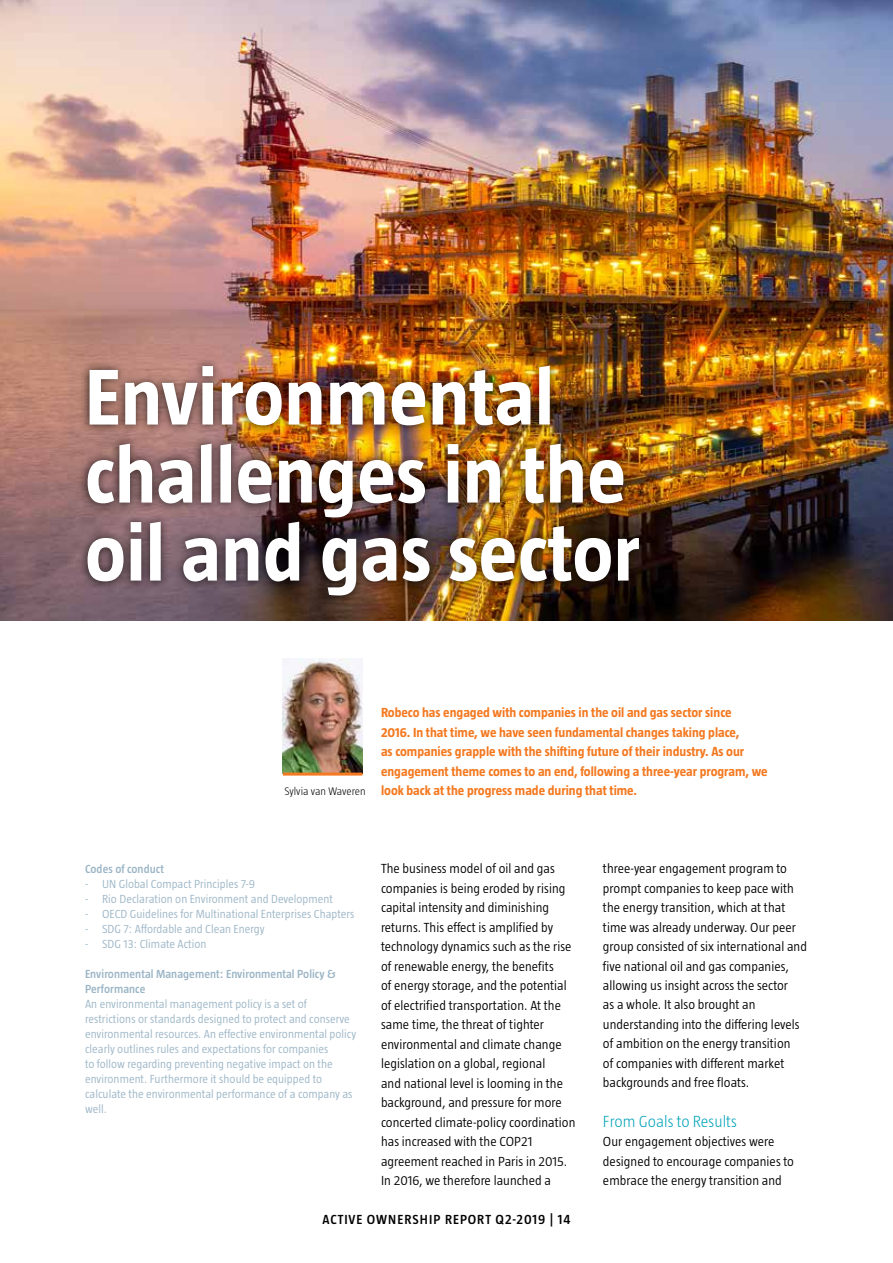
<style>
.page{position:relative;width:893px;height:1263px;background:#fff}
.page>*{position:absolute;margin:0;border:0;box-sizing:border-box;transform-origin:0 0}
.t1{font:700 81px/78px "Taz";letter-spacing:.005em;color:#fff}
.t2{font:300 16.5px "Taz";letter-spacing:.005em;color:#00a3b9}
.t3{font:300 13.5px/19.5px "Taz";letter-spacing:.005em;color:#000}
.t4{font:700 13.5px/19.5px "Taz";color:#f47920}
.t5{font:600 13.5px "Taz";letter-spacing:.07em;color:#000}
.t6{font:300 12px/15px "Taz";letter-spacing:.005em;color:#9bb5c6}
.t7{font:600 12px/15px "Taz";letter-spacing:.005em;color:#9bb5c6}
.t8{font:300 11.25px "Taz";letter-spacing:.005em;color:#000}
</style>
<div class="page">
<img style="left:0;top:0;width:893px;height:620px">
<div style="left:78px;top:356px;width:571px;height:250px;background:#000;opacity:.75"></div>
<img style="left:283px;top:659px;width:79px;height:114px">
<hr style="left:283px;top:773px;width:79px;height:3px;background:#f47920">
<h1 class="t1" style="left:85px;top:357px;width:556px">Environmental challenges in the oil and gas sector</h1>
<p class="t8" style="left:284px;top:785px;width:83px">Sylvia van Waveren</p>
<p class="t4" style="left:381px;top:703px;width:388px">Robeco has engaged with companies in the oil and gas sector since<br>2016. In that time, we have seen fundamental changes taking place,<br>as companies grapple with the shifting future of their industry. As our engagement theme comes to an end, following a three-year program, we look back at the progress made during that time.</p>
<p class="t7" style="left:85px;top:861px;width:80px">Codes of conduct</p>
<p class="t6" style="left:85px;top:876px;width:172px">- UN Global Compact Principles 7-9</p>
<p class="t6" style="left:85px;top:891px;width:250px">- Rio Declaration on Environment and Development</p>
<p class="t6" style="left:85px;top:906px;width:271px">- OECD Guidelines for Multinational Enterprises Chapters</p>
<p class="t6" style="left:85px;top:921px;width:181px">- SDG 7: Affordable and Clean Energy</p>
<p class="t6" style="left:85px;top:936px;width:123px">- SDG 13: Climate Action</p>
<p class="t7" style="left:85px;top:966px;width:252px">Environmental Management: Environmental Policy &amp;<br>Performance</p>
<p class="t6" style="left:85px;top:996px;width:273px">An environmental management policy is a set of restrictions or standards designed to protect and conserve environmental resources. An effective environmental policy clearly outlines rules and expectations for companies<br>to follow regarding preventing negative impact on the environment. Furthermore it should be equipped to calculate the environmental performance of a company as well.</p>
<p class="t3" style="left:381px;top:859px;width:196px">The business model of oil and gas companies is being eroded by rising capital intensity and diminishing returns. This effect is amplified by technology dynamics such as the rise of renewable energy, the benefits<br>of energy storage, and the potential of electrified transportation. At the same time, the threat of tighter environmental and climate change legislation on a global, regional<br>and national level is looming in the background, and pressure for more concerted climate-policy coordination has increased with the COP21 agreement reached in Paris in 2015.<br>In 2016, we therefore launched a</p>
<p class="t3" style="left:603px;top:858px;width:206px">three-year engagement program to prompt companies to keep pace with the energy transition, which at that time was already underway. Our peer group consisted of six international and five national oil and gas companies, allowing us insight across the sector<br>as a whole. It also brought an understanding into the differing levels of ambition on the energy transition<br>of companies with different market backgrounds and free floats.</p>
<p class="t2" style="left:603px;top:1112px;width:136px">From Goals to Results</p>
<p class="t3" style="left:603px;top:1132px;width:193px">Our engagement objectives were designed to encourage companies to embrace the energy transition and</p>
<p class="t5" style="left:323px;top:1212px;width:249px">ACTIVE OWNERSHIP REPORT Q2-2019 | 14</p>
</div>
